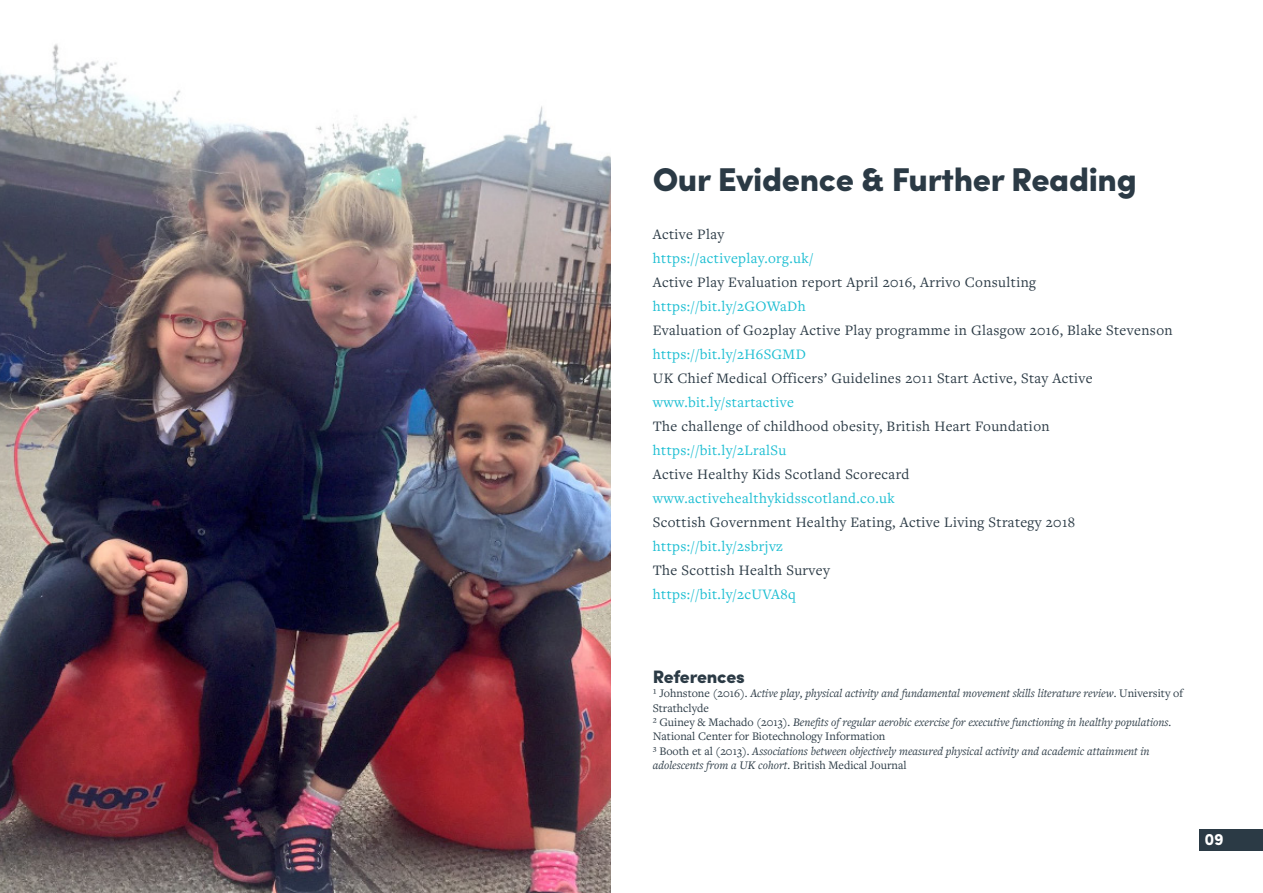
<style>
.page{position:relative;width:1263px;height:893px;background:#fff}
.page>*{position:absolute;margin:0;border:0;box-sizing:border-box;transform-origin:0 0}
.t1{font:900 33px "Sofia Pro";letter-spacing:-.01em;color:#2b3a45}
.t2{font:900 18px "Sofia Pro";letter-spacing:-.015em;color:#2b3a45}
.t3{font:700 16.5px "Sofia Pro";color:#fff}
.t4{font:15px/24px "Freight Text Pro";letter-spacing:.025em;color:#2b3a45}
.t5{font:15px "Freight Text Pro";letter-spacing:.025em;color:#1cbed2}
.t6{font:italic 12px/14.4px "Freight Text Pro";color:#2b3a45}
.s1{color:#1cbed2}
.s2{font-style:normal}
</style>
<div class="page">
<img style="left:0;top:44px;width:610px;height:849px">
<div style="left:1199px;top:829px;width:64px;height:21px;background:#2b3a45"></div>
<p class="t1" style="left:653px;top:153px;width:486px">Our Evidence &amp; Further Reading</p>
<p class="t4" style="left:653px;top:221px;width:73px">Active Play</p>
<p class="t5" style="left:653px;top:248px;width:162px">https://activeplay.org.uk/</p>
<p class="t4" style="left:653px;top:269px;width:385px">Active Play Evaluation report April 2016, Arrivo Consulting</p>
<p class="t5" style="left:653px;top:296px;width:154px">https://bit.ly/2GOWaDh</p>
<p class="t4" style="left:653px;top:317px;width:521px">Evaluation of Go2play Active Play programme in Glasgow 2016, Blake Stevenson</p>
<p class="t5" style="left:653px;top:344px;width:155px">https://bit.ly/2H6SGMD</p>
<p class="t4" style="left:653px;top:365px;width:441px">UK Chief Medical Officers’ Guidelines 2011 Start Active, Stay Active</p>
<p class="t4" style="left:653px;top:389px;width:398px"><span class="s1">www.bit.ly/startactive<br></span>The challenge of childhood obesity, British Heart Foundation</p>
<p class="t5" style="left:653px;top:440px;width:135px">https://bit.ly/2LralSu</p>
<p class="t4" style="left:653px;top:461px;width:258px">Active Healthy Kids Scotland Scorecard</p>
<p class="t5" style="left:653px;top:488px;width:243px">www.activehealthykidsscotland.co.uk</p>
<p class="t4" style="left:653px;top:509px;width:424px">Scottish Government Healthy Eating, Active Living Strategy 2018</p>
<p class="t5" style="left:653px;top:536px;width:132px">https://bit.ly/2sbrjvz</p>
<p class="t4" style="left:653px;top:557px;width:179px">The Scottish Health Survey</p>
<p class="t5" style="left:653px;top:584px;width:145px">https://bit.ly/2cUVA8q</p>
<p class="t2" style="left:653px;top:663px;width:93px">References</p>
<p class="t6" style="left:653px;top:686px;width:532px"><span class="s2">1 Johnstone (2016).</span> Active play, physical activity and fundamental movement skills literature review<span class="s2">. University of<br>Strathclyde</span></p>
<p class="t6" style="left:653px;top:715px;width:520px"><span class="s2">2 Guiney &amp; Machado (2013).</span> Benefits of regular aerobic exercise for executive functioning in healthy populations<span class="s2">.<br>National Center for Biotechnology Information</span></p>
<p class="t6" style="left:653px;top:743px;width:498px"><span class="s2">3 Booth et al (2013).</span> Associations between objectively measured physical activity and academic attainment in adolescents from a UK cohort<span class="s2">. British Medical Journal</span></p>
<p class="t3" style="left:1204px;top:827px;width:21px">09</p>
</div>
